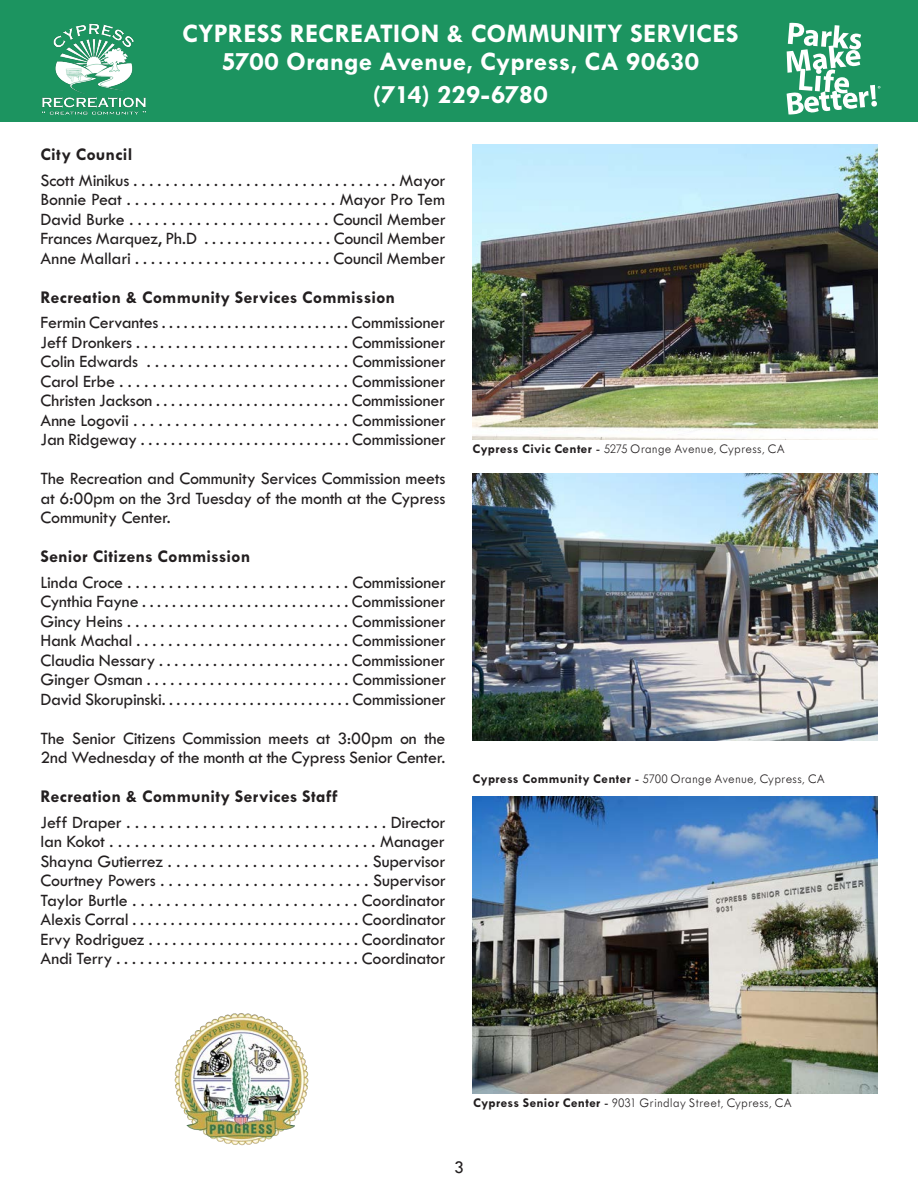
<style>
.page{position:relative;width:918px;height:1188px;background:#fff}
.page>*{position:absolute;margin:0;border:0;box-sizing:border-box;transform-origin:0 0}
.t1{font:700 27px/28.5px "Tw Cen MT Std";letter-spacing:.005em;color:#fff;text-align:center}
.t2{font:18px/19.5px "Tw Cen MT Std";letter-spacing:-.01em;color:#231f20;text-align:justify}
.t3{font:700 18px "Tw Cen MT Std";letter-spacing:.005em;color:#231f20}
.t4{font:18px "Tw Cen";color:#231f20}
.t5{font:300 13.5px "Tw Cen MT Std";letter-spacing:.02em;color:#231f20}
.s1{font-weight:700}
.s2{font-weight:400}
</style>
<div class="page">
<div style="left:0;top:0;width:918px;height:122px;background:#1c9460"></div>
<img style="left:472px;top:145px;width:405px;height:295px">
<img style="left:473px;top:474px;width:404px;height:266px">
<img style="left:472px;top:797px;width:405px;height:297px">
<svg style="left:787px;top:23px;width:93px;height:91px"></svg>
<img style="left:41px;top:23px;width:105px;height:92px">
<img style="left:174px;top:1013px;width:135px;height:133px">
<h1 class="t1" style="left:182px;top:19px;width:558px">CYPRESS RECREATION &amp; COMMUNITY SERVICES<br>5700 Orange Avenue, Cypress, CA 90630</h1>
<h1 class="t1" style="left:373px;top:80px;width:177px">(714) 229-6780</h1>
<p class="t3" style="left:40px;top:145px;width:93px">City Council</p>
<p class="t2" style="left:40px;top:171px;width:407px">Scott Minikus . . . . . . . . . . . . . . . . . . . . . . . . . . . . . . . . . Mayor Bonnie Peat . . . . . . . . . . . . . . . . . . . . . . . . . Mayor Pro Tem David Burke . . . . . . . . . . . . . . . . . . . . . . . . Council Member Frances Marquez, Ph.D . . . . . . . . . . . . . . . . . Council Member Anne Mallari . . . . . . . . . . . . . . . . . . . . . . . . . Council Member</p>
<p class="t3" style="left:40px;top:287px;width:356px">Recreation &amp; Community Services Commission</p>
<p class="t2" style="left:40px;top:313px;width:407px">Fermin Cervantes . . . . . . . . . . . . . . . . . . . . . . . . . . Commissioner Jeff Dronkers . . . . . . . . . . . . . . . . . . . . . . . . . . . Commissioner Colin Edwards . . . . . . . . . . . . . . . . . . . . . . . . . Commissioner Carol Erbe . . . . . . . . . . . . . . . . . . . . . . . . . . . . Commissioner Christen Jackson . . . . . . . . . . . . . . . . . . . . . . . . . . Commissioner Anne Logovii . . . . . . . . . . . . . . . . . . . . . . . . . . Commissioner Jan Ridgeway . . . . . . . . . . . . . . . . . . . . . . . . . . . . Commissioner</p>
<p class="t2" style="left:40px;top:469px;width:407px">The Recreation and Community Services Commission meets at 6:00pm on the 3rd Tuesday of the month at the Cypress Community Center.</p>
<p class="t3" style="left:40px;top:547px;width:211px">Senior Citizens Commission</p>
<p class="t2" style="left:40px;top:572px;width:407px">Linda Croce . . . . . . . . . . . . . . . . . . . . . . . . . . . Commissioner Cynthia Fayne . . . . . . . . . . . . . . . . . . . . . . . . . . . . Commissioner Gincy Heins . . . . . . . . . . . . . . . . . . . . . . . . . . . Commissioner Hank Machal . . . . . . . . . . . . . . . . . . . . . . . . . . . Commissioner Claudia Nessary . . . . . . . . . . . . . . . . . . . . . . . . . Commissioner Ginger Osman . . . . . . . . . . . . . . . . . . . . . . . . . . Commissioner David Skorupinski. . . . . . . . . . . . . . . . . . . . . . . . . . Commissioner</p>
<p class="t2" style="left:40px;top:728px;width:407px">The Senior Citizens Commission meets at 3:00pm on the<br>2nd Wednesday of the month at the Cypress Senior Center.</p>
<p class="t3" style="left:40px;top:787px;width:299px">Recreation &amp; Community Services Staff</p>
<p class="t2" style="left:40px;top:812px;width:407px">Jeff Draper . . . . . . . . . . . . . . . . . . . . . . . . . . . . . . . Director Ian Kokot . . . . . . . . . . . . . . . . . . . . . . . . . . . . . . . . Manager Shayna Gutierrez . . . . . . . . . . . . . . . . . . . . . . . . Supervisor Courtney Powers . . . . . . . . . . . . . . . . . . . . . . . . . Supervisor Taylor Burtle . . . . . . . . . . . . . . . . . . . . . . . . . . . Coordinator Alexis Corral . . . . . . . . . . . . . . . . . . . . . . . . . . . . . . Coordinator Ervy Rodriguez . . . . . . . . . . . . . . . . . . . . . . . . . . . Coordinator Andi Terry . . . . . . . . . . . . . . . . . . . . . . . . . . . . . . . Coordinator</p>
<p class="t5" style="left:472px;top:441px;width:314px"><span class="s1">Cypress Civic Center</span> <span class="s2">-</span> 5275 Orange Avenue, Cypress, CA</p>
<p class="t5" style="left:472px;top:771px;width:354px"><span class="s1">Cypress Community Center</span> <span class="s2">-</span> 5700 Orange Avenue, Cypress, CA</p>
<p class="t5" style="left:473px;top:1096px;width:320px"><span class="s1">Cypress Senior Center</span> <span class="s2">-</span> 9031 Grindlay Street, Cypress, CA</p>
<p class="t4" style="left:454px;top:1157px;width:11px">3</p>
</div>
